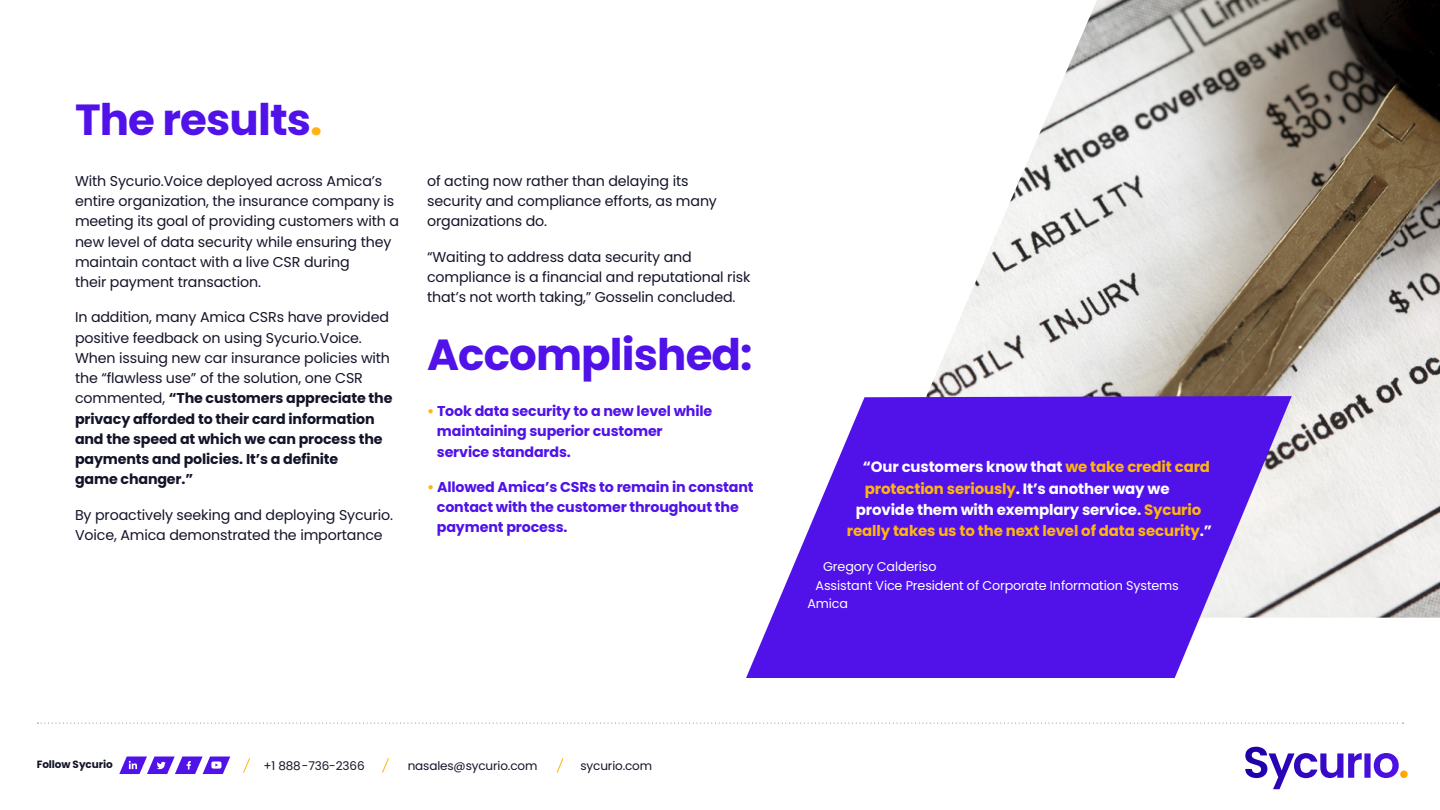
<style>
.page{position:relative;width:1440px;height:810px;background:#fff}
.page>*{position:absolute;margin:0;border:0;box-sizing:border-box;transform-origin:0 0}
.t1{font:700 43.5px "Poppins";letter-spacing:-.02em;color:#5012e9}
.t2{font:700 15px "Poppins";letter-spacing:-.01em;color:#ffb410}
.t3{font:700 15px "Poppins";letter-spacing:-.01em;color:#fff}
.t4{font:14.25px/20.2px "Poppins";letter-spacing:-.01em;color:#131428}
.t5{font:700 14.25px/20.2px "Poppins";letter-spacing:-.01em;color:#5012e9}
.t6{font:12.75px "Poppins";letter-spacing:-.01em;color:#fff}
.t7{font:12px "Poppins";letter-spacing:-.01em;color:#131428}
.t8{font:700 10.5px "Poppins";letter-spacing:-.01em;color:#131428}
.s1{color:#ffb410}
.s2{font-weight:700}
.s3{color:#fff}
</style>
<div class="page">
<img style="left:926px;top:0;width:514px;height:618px">
<svg style="left:38px;top:723px;width:1365px;height:1px"></svg>
<svg style="left:746px;top:396px;width:546px;height:282px;fill:#5012e9"></svg>
<svg style="left:1245px;top:747px;width:163px;height:42px"></svg>
<svg style="left:382px;top:758px;width:7px;height:15px"></svg>
<svg style="left:243px;top:758px;width:7px;height:15px"></svg>
<svg style="left:556px;top:758px;width:8px;height:15px"></svg>
<svg style="left:119px;top:757px;width:111px;height:17px"></svg>
<h1 class="t1" style="left:75px;top:94px;width:249px">The results<span class="s1">.</span></h1>
<p class="t4" style="left:75px;top:171px;width:326px">With Sycurio.Voice deployed across Amica’s entire organization, the insurance company is meeting its goal of providing customers with a new level of data security while ensuring they maintain contact with a live CSR during<br>their payment transaction.</p>
<p class="t4" style="left:75px;top:307px;width:319px">In addition, many Amica CSRs have provided positive feedback on using Sycurio.Voice.<br>When issuing new car insurance policies with the “flawless use” of the solution, one CSR commented, <span class="s2">“The customers appreciate the privacy afforded to their card information and the speed at which we can process the payments and policies. It’s a definite<br>game changer.”</span></p>
<p class="t4" style="left:75px;top:505px;width:320px">By proactively seeking and deploying Sycurio.<br>Voice, Amica demonstrated the importance</p>
<p class="t4" style="left:427px;top:171px;width:291px">of acting now rather than delaying its security and compliance efforts, as many organizations do.</p>
<p class="t4" style="left:427px;top:247px;width:325px">“Waiting to address data security and compliance is a financial and reputational risk that’s not worth taking,” Gosselin concluded.</p>
<h1 class="t1" style="left:427px;top:329px;width:327px">Accomplished:</h1>
<p class="t5" style="left:437px;top:401px;width:277px;text-indent:-10px"><span class="s1">•</span> Took data security to a new level while maintaining superior customer service standards.</p>
<p class="t5" style="left:437px;top:477px;width:318px;text-indent:-10px"><span class="s1">•</span> Allowed Amica’s CSRs to remain in constant contact with the customer throughout the payment process.</p>
<p class="t3" style="left:863px;top:459px;width:349px">“Our customers know that <span class="s1">we take credit card</span></p>
<p class="t2" style="left:865px;top:480px;width:306px">protection seriously<span class="s3">. It’s another way we</span></p>
<p class="t3" style="left:856px;top:501px;width:347px">provide them with exemplary service. <span class="s1">Sycurio</span></p>
<p class="t2" style="left:847px;top:522px;width:367px">really takes us to the next level of data security<span class="s3">.”</span></p>
<p class="t6" style="left:823px;top:559px;width:115px">Gregory Calderiso</p>
<p class="t6" style="left:816px;top:578px;width:365px">Assistant Vice President of Corporate Information Systems</p>
<p class="t6" style="left:807px;top:596px;width:42px">Amica</p>
<p class="t8" style="left:37px;top:759px;width:78px">Follow Sycurio</p>
<p class="t7" style="left:263px;top:759px;width:103px">+1 888-736-2366</p>
<p class="t7" style="left:408px;top:759px;width:131px">nasales@sycurio.com</p>
<p class="t7" style="left:580px;top:759px;width:73px">sycurio.com</p>
</div>
